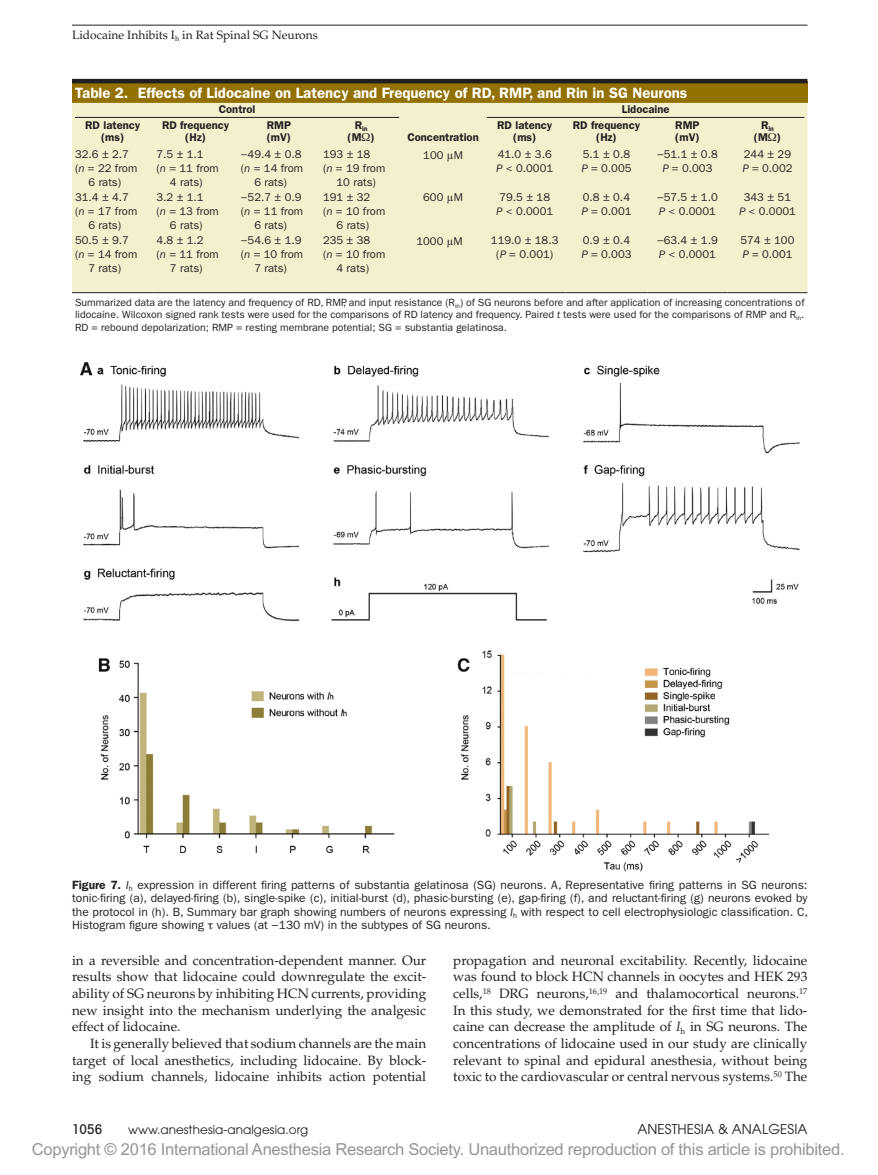
<style>
.page{position:relative;width:878px;height:1175px;background:#fff}
.page>*{position:absolute;margin:0;border:0;box-sizing:border-box;transform-origin:0 0}
.t1{font:16.5px "Arial MT Std";letter-spacing:-.015em;color:#939598}
.t2{font:600 15px "ITC Franklin Gothic Std";color:#fff}
.t3{font:13.5px/16.6px "Palatino LT Std";color:#231f20;text-align:justify}
.t4{font:13.5px "Avant Garde";letter-spacing:.005em;color:#231f20}
.t5{font:500 condensed 13.5px "Avant Garde";color:#231f20}
.t6{font:12px/13.5px "ITC Franklin Gothic Std";color:#231f20;text-align:justify}
.t7{font:12px "Palatino LT Std";color:#231f20}
.t8{font:12px "Avant Garde";letter-spacing:.005em;color:#231f20}
.t9{font:11.25px/14.2px "ITC Franklin Gothic Std";color:#231f20}
.t10{font:600 11.25px/12.8px "ITC Franklin Gothic Std";color:#231f20;text-align:center}
.t11{font:10.5px/12px "ITC Franklin Gothic Std";color:#231f20}
.t12{font:600 6.9px "ITC Franklin Gothic Std";color:#231f20}
.s1{font-family:"Gandhari Unicode";font-weight:400}
.s2{font-style:italic}
.s3{font-family:"Gandhari Unicode"}
.s4{font-weight:600}
</style>
<div class="page">
<hr style="left:72px;top:25px;width:735px;height:1px;background:#231f20">
<div style="left:72px;top:81px;width:735px;height:22px;background:#927100"></div>
<div style="left:72px;top:103px;width:735px;height:189px;background:#f4f0cd"></div>
<hr style="left:72px;top:292px;width:81px;height:1px;background:#231f20">
<hr style="left:153px;top:292px;width:85px;height:1px;background:#231f20">
<hr style="left:238px;top:292px;width:82px;height:1px;background:#231f20">
<hr style="left:320px;top:292px;width:82px;height:1px;background:#231f20">
<hr style="left:402px;top:292px;width:82px;height:1px;background:#231f20">
<hr style="left:484px;top:292px;width:81px;height:1px;background:#231f20">
<hr style="left:565px;top:292px;width:82px;height:1px;background:#231f20">
<hr style="left:647px;top:292px;width:80px;height:1px;background:#231f20">
<hr style="left:727px;top:292px;width:80px;height:1px;background:#231f20">
<hr style="left:72px;top:79px;width:735px;height:4px;background:#231f20">
<hr style="left:75px;top:117px;width:324px;height:1px;background:#231f20">
<hr style="left:487px;top:117px;width:317px;height:1px;background:#231f20">
<img style="left:80px;top:362px;width:719px;height:509px">
<p class="t7" style="left:72px;top:28px;width:247px">Lidocaine Inhibits I<sub>h</sub> in Rat Spinal SG Neurons</p>
<p class="t2" style="left:75px;top:84px;width:614px">Table 2. Effects of Lidocaine on Latency and Frequency of RD, RMP, and Rin in SG Neurons</p>
<p class="t10" style="left:219px;top:103px;width:38px">Control</p>
<p class="t10" style="left:407px;top:131px;width:73px">Concentration</p>
<p class="t10" style="left:621px;top:103px;width:49px">Lidocaine</p>
<p class="t10" style="left:85px;top:118px;width:57px">RD latency (ms)</p>
<p class="t10" style="left:162px;top:118px;width:69px">RD frequency (Hz)</p>
<p class="t10" style="left:267px;top:118px;width:26px;text-align:left">RMP (mV)</p>
<p class="t12" style="left:354px;top:124px;width:14px"><sup>R</sup>in</p>
<p class="t10" style="left:497px;top:118px;width:57px">RD latency (ms)</p>
<p class="t10" style="left:573px;top:118px;width:69px">RD frequency (Hz)</p>
<p class="t10" style="left:675px;top:118px;width:26px;text-align:left">RMP (mV)</p>
<p class="t12" style="left:761px;top:124px;width:14px"><sup>R</sup>in</p>
<p class="t10" style="left:347px;top:131px;width:29px">(M<span class="s1">Ω</span>)</p>
<p class="t10" style="left:753px;top:131px;width:29px">(M<span class="s1">Ω</span>)</p>
<p class="t9" style="left:75px;top:147px;width:55px">32.6 ± 2.7</p>
<p class="t9" style="left:75px;top:161px;width:64px">(<span class="s2">n</span> = 22 from</p>
<p class="t9" style="left:88px;top:176px;width:34px">6 rats)</p>
<p class="t9" style="left:75px;top:190px;width:55px">31.4 ± 4.7</p>
<p class="t9" style="left:75px;top:204px;width:64px">(<span class="s2">n</span> = 17 from</p>
<p class="t9" style="left:88px;top:218px;width:34px">6 rats)</p>
<p class="t9" style="left:156px;top:147px;width:49px">7.5 ± 1.1</p>
<p class="t9" style="left:156px;top:161px;width:64px">(<span class="s2">n</span> = 11 from</p>
<p class="t9" style="left:170px;top:176px;width:34px">4 rats)</p>
<p class="t9" style="left:156px;top:190px;width:49px">3.2 ± 1.1</p>
<p class="t9" style="left:156px;top:204px;width:64px">(<span class="s2">n</span> = 13 from</p>
<p class="t9" style="left:170px;top:218px;width:34px">6 rats)</p>
<p class="t9" style="left:241px;top:147px;width:64px;text-align:center">−49.4 ± 0.8 (<span class="s2">n</span> = 14 from<br>6 rats)</p>
<p class="t9" style="left:323px;top:147px;width:49px">193 ± 18</p>
<p class="t9" style="left:323px;top:161px;width:64px">(<span class="s2">n</span> = 19 from</p>
<p class="t9" style="left:336px;top:176px;width:41px">10 rats)</p>
<p class="t9" style="left:241px;top:190px;width:64px;text-align:center">−52.7 ± 0.9 (<span class="s2">n</span> = 11 from<br>6 rats)</p>
<p class="t9" style="left:323px;top:190px;width:49px">191 ± 32</p>
<p class="t9" style="left:323px;top:204px;width:64px">(<span class="s2">n</span> = 10 from</p>
<p class="t9" style="left:336px;top:218px;width:34px">6 rats)</p>
<p class="t9" style="left:423px;top:148px;width:41px">100 <span class="s3">μ</span>M</p>
<p class="t9" style="left:496px;top:147px;width:58px">41.0 ± 3.6<br><span class="s2">P</span> &lt; 0.0001</p>
<p class="t9" style="left:581px;top:147px;width:52px">5.1 ± 0.8<br><span class="s2">P</span> = 0.005</p>
<p class="t9" style="left:657px;top:147px;width:62px;text-align:center">−51.1 ± 0.8<br><span class="s2">P</span> = 0.003</p>
<p class="t9" style="left:742px;top:147px;width:52px">244 ± 29<br><span class="s2">P</span> = 0.002</p>
<p class="t9" style="left:423px;top:190px;width:41px">600 <span class="s3">μ</span>M</p>
<p class="t9" style="left:496px;top:190px;width:58px">79.5 ± 18<br><span class="s2">P</span> &lt; 0.0001</p>
<p class="t9" style="left:581px;top:190px;width:52px">0.8 ± 0.4<br><span class="s2">P</span> = 0.001</p>
<p class="t9" style="left:657px;top:190px;width:62px">−57.5 ± 1.0<br><span class="s2">P</span> &lt; 0.0001</p>
<p class="t9" style="left:739px;top:190px;width:58px;text-align:center">343 ± 51<br><span class="s2">P</span> &lt; 0.0001</p>
<p class="t9" style="left:75px;top:233px;width:55px">50.5 ± 9.7</p>
<p class="t9" style="left:75px;top:247px;width:64px">(<span class="s2">n</span> = 14 from</p>
<p class="t9" style="left:88px;top:261px;width:34px">7 rats)</p>
<p class="t9" style="left:156px;top:233px;width:49px">4.8 ± 1.2</p>
<p class="t9" style="left:156px;top:247px;width:64px">(<span class="s2">n</span> = 11 from</p>
<p class="t9" style="left:170px;top:261px;width:34px">7 rats)</p>
<p class="t9" style="left:241px;top:233px;width:64px;text-align:center">−54.6 ± 1.9 (<span class="s2">n</span> = 10 from<br>7 rats)</p>
<p class="t9" style="left:323px;top:233px;width:49px">235 ± 38</p>
<p class="t9" style="left:416px;top:234px;width:48px">1000 <span class="s3">μ</span>M</p>
<p class="t9" style="left:491px;top:233px;width:69px;text-align:center">119.0 ± 18.3 (<span class="s2">P</span> = 0.001)</p>
<p class="t9" style="left:581px;top:233px;width:52px">0.9 ± 0.4<br><span class="s2">P</span> = 0.003</p>
<p class="t9" style="left:657px;top:233px;width:62px">−63.4 ± 1.9<br><span class="s2">P</span> &lt; 0.0001</p>
<p class="t9" style="left:740px;top:233px;width:56px">574 ± 100<br><span class="s2">P</span> = 0.001</p>
<p class="t11" style="left:75px;top:296px;width:731px">Summarized data are the latency and frequency of RD, RMP, and input resistance (R<sub>in</sub>) of SG neurons before and after application of increasing concentrations of lidocaine. Wilcoxon signed rank tests were used for the comparisons of RD latency and frequency. Paired <span class="s2">t</span> tests were used for the comparisons of RMP and R<sub>in</sub>.</p>
<p class="t11" style="left:75px;top:322px;width:433px">RD = rebound depolarization; RMP = resting membrane potential; SG = substantia gelatinosa.</p>
<p class="t9" style="left:323px;top:247px;width:64px">(<span class="s2">n</span> = 10 from</p>
<p class="t9" style="left:336px;top:261px;width:34px">4 rats)</p>
<p class="t6" style="left:72px;top:878px;width:737px"><span class="s4">Figure 7.</span> <span class="s2">I</span><sub>h</sub> expression in different firing patterns of substantia gelatinosa (SG) neurons. A, Representative firing patterns in SG neurons: tonic-firing (a), delayed-firing (b), single-spike (c), initial-burst (d), phasic-bursting (e), gap-firing (f), and reluctant-firing (g) neurons evoked by the protocol in (h). B, Summary bar graph showing numbers of neurons expressing <span class="s2">I</span><sub>h</sub> with respect to cell electrophysiologic classification. C, Histogram figure showing <span class="s3">τ</span> values (at −130 mV) in the subtypes of SG neurons.</p>
<p class="t3" style="left:72px;top:951px;width:355px">in a reversible and concentration-dependent manner. Our results show that lidocaine could downregulate the excit&shy;ability of SG neurons by inhibiting HCN currents, providing new insight into the mechanism underlying the analgesic effect of lidocaine.</p>
<p class="t3" style="left:72px;top:1035px;width:355px;text-indent:18px">It is generally believed that sodium channels are the main target of local anesthetics, including lidocaine. By block&shy;ing sodium channels, lidocaine inhibits action potential</p>
<p class="t3" style="left:453px;top:951px;width:356px">propagation and neuronal excitability. Recently, lidocaine was found to block HCN channels in oocytes and HEK 293 cells,<sup>18</sup> DRG neurons,<sup>16,19</sup> and thalamocortical neurons.<sup>17<br></sup>In this study, we demonstrated for the first time that lido&shy;caine can decrease the amplitude of <span class="s2">I</span><sub>h</sub> in SG neurons. The concentrations of lidocaine used in our study are clinically relevant to spinal and epidural anesthesia, without being toxic to the cardiovascular or central nervous systems.<sup>50</sup> The</p>
<p class="t5" style="left:72px;top:1121px;width:32px">1056</p>
<p class="t8" style="left:128px;top:1123px;width:182px">www.anesthesia-analgesia.org</p>
<p class="t4" style="left:637px;top:1121px;width:106px">an esthesia &amp; ana</p>
<p class="t4" style="left:762px;top:1121px;width:46px">lgesia</p>
<p class="t1" style="left:32px;top:1140px;width:814px">Copyright © 2016 International Anesthesia Research Society. Unauthorized reproduction of this article is prohibited.</p>
</div>
